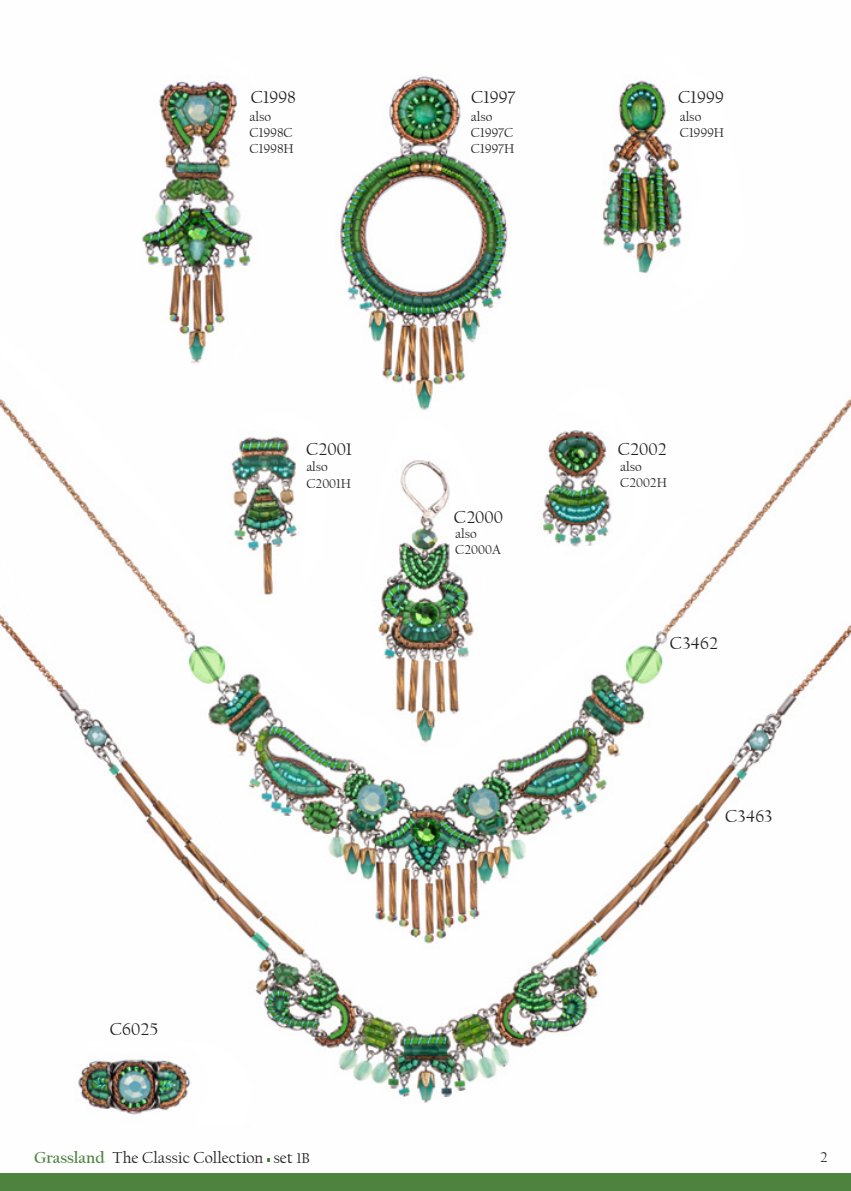
<style>
.page{position:relative;width:851px;height:1191px;background:#fff}
.page>*{position:absolute;margin:0;border:0;box-sizing:border-box;transform-origin:0 0}
.t1{font:18px "Californian FB";color:#231f20}
.t2{font:16.5px "Californian FB";color:#231f20}
.t3{font:15px "Californian FB";color:#231f20}
.t4{font:13.5px "Californian FB";color:#231f20}
.s1{font-weight:700;color:#4e833f}
.s2{font-size:15px}
</style>
<div class="page">
<img style="left:0;top:75px;width:850px;height:1099px">
<div style="left:0;top:1174px;width:850px;height:17px;background:#4e833f"></div>
<p class="t1" style="left:251px;top:87px;width:47px">C1998</p>
<p class="t4" style="left:249px;top:109px;width:23px">also</p>
<p class="t4" style="left:249px;top:125px;width:45px">C1998C</p>
<p class="t4" style="left:249px;top:141px;width:46px">C1998H</p>
<p class="t1" style="left:471px;top:87px;width:46px">C1997</p>
<p class="t4" style="left:471px;top:109px;width:23px">also</p>
<p class="t4" style="left:471px;top:125px;width:44px">C1997C</p>
<p class="t4" style="left:471px;top:141px;width:45px">C1997H</p>
<p class="t1" style="left:678px;top:87px;width:47px">C1999</p>
<p class="t4" style="left:679px;top:109px;width:23px">also</p>
<p class="t4" style="left:679px;top:125px;width:46px">C1999H</p>
<p class="t1" style="left:110px;top:1019px;width:50px">C6025</p>
<p class="t1" style="left:306px;top:439px;width:47px">C2001</p>
<p class="t4" style="left:306px;top:459px;width:23px">also</p>
<p class="t4" style="left:306px;top:476px;width:46px">C2001H</p>
<p class="t1" style="left:454px;top:507px;width:50px">C2000</p>
<p class="t4" style="left:455px;top:526px;width:23px">also</p>
<p class="t4" style="left:455px;top:542px;width:47px">C2000A</p>
<p class="t1" style="left:617px;top:439px;width:50px">C2002</p>
<p class="t4" style="left:620px;top:458px;width:23px">also</p>
<p class="t4" style="left:620px;top:475px;width:48px">C2002H</p>
<p class="t1" style="left:669px;top:633px;width:50px">C3462</p>
<p class="t1" style="left:725px;top:805px;width:49px">C3463</p>
<p class="t2" style="left:34px;top:1148px;width:277px"><span class="s1">Grassland</span> The Classic Collection set <span class="s2">1B</span></p>
<p class="t3" style="left:820px;top:1148px;width:9px">2</p>
</div>
